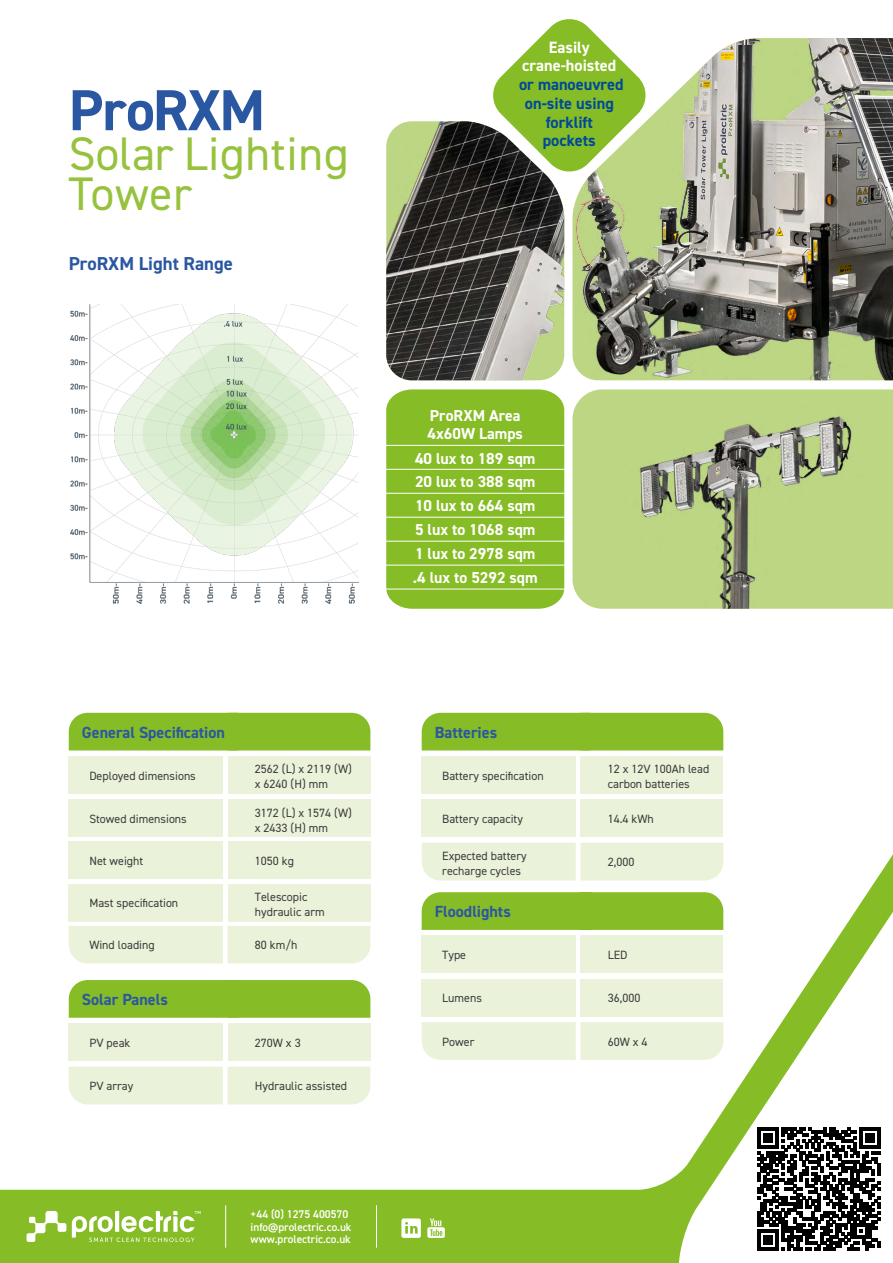
<style>
.page{position:relative;width:893px;height:1263px;background:#86bc25}
.page>*{position:absolute;margin:0;border:0;box-sizing:border-box;transform-origin:0 0}
.t1{font:700 58.05px "DIN2014";letter-spacing:-.025em;color:#2a57a1}
.t2{font:47.25px/39.9px "DIN2014";letter-spacing:.015em;color:#96c23d}
.t3{font:700 18.75px "DIN2014";color:#2a57a1}
.t4{font:700 16.35px/18.8px "DIN2014";color:#004a97;text-align:center}
.t5{font:700 16.35px/18.8px "DIN2014";color:#fff;text-align:center}
.t6{font:700 16.2px "DIN2014";color:#2a57a1}
.t7{font:700 15.9px/24px "DIN2014";color:#fff}
.t8{font:12px/15px "DIN2014";color:#3c3c3b}
.t9{font:600 11.25px/12.5px "DIN2014";color:#fff}
</style>
<div class="page">
<svg style="left:679px;top:1190px;width:214px;height:73px;background:#f2f7e8"></svg>
<div style="left:0;top:0;width:893px;height:1190px;background:#fff"></div>
<hr style="left:225px;top:1205px;width:1px;height:43px;background:#fff">
<svg style="left:27px;top:1211px;width:39px;height:31px"></svg>
<svg style="left:72px;top:1211px;width:129px;height:31px"></svg>
<hr style="left:376px;top:1205px;width:1px;height:43px;background:#fff">
<svg style="left:427px;top:1218px;width:18px;height:20px"></svg>
<svg style="left:401px;top:1218px;width:20px;height:20px"></svg>
<img style="left:386px;top:121px;width:178px;height:259px">
<img style="left:572px;top:38px;width:321px;height:342px">
<img style="left:572px;top:389px;width:321px;height:220px">
<div style="left:580px;top:756px;width:143px;height:38px;background:#eaf2da"></div>
<div style="left:580px;top:799px;width:143px;height:38px;background:#eaf2da"></div>
<svg style="left:422px;top:713px;width:301px;height:37px"></svg>
<div style="left:422px;top:843px;width:301px;height:37px;background:#eaf2da"></div>
<div style="left:422px;top:756px;width:154px;height:38px;background:#eaf2da"></div>
<div style="left:422px;top:799px;width:154px;height:38px;background:#eaf2da"></div>
<div style="left:228px;top:1023px;width:142px;height:38px;background:#eaf2da"></div>
<svg style="left:69px;top:980px;width:301px;height:38px"></svg>
<div style="left:69px;top:1067px;width:301px;height:37px;background:#eaf2da"></div>
<div style="left:69px;top:1023px;width:154px;height:38px;background:#eaf2da"></div>
<svg style="left:491px;top:17px;width:157px;height:157px"></svg>
<img style="left:71px;top:305px;width:287px;height:298px">
<svg style="left:386px;top:389px;width:178px;height:220px"></svg>
<hr style="left:386px;top:445px;width:178px;height:1px;background:#fff">
<hr style="left:386px;top:469px;width:178px;height:1px;background:#fff">
<hr style="left:386px;top:493px;width:178px;height:1px;background:#fff">
<hr style="left:386px;top:517px;width:178px;height:1px;background:#fff">
<hr style="left:386px;top:541px;width:178px;height:1px;background:#fff">
<hr style="left:386px;top:565px;width:178px;height:1px;background:#fff">
<hr style="left:386px;top:589px;width:178px;height:1px;background:#fff">
<svg style="left:758px;top:1128px;width:123px;height:123px;background:#6a6a6a"></svg>
<div style="left:580px;top:935px;width:143px;height:38px;background:#eaf2da"></div>
<svg style="left:422px;top:892px;width:301px;height:38px"></svg>
<div style="left:422px;top:935px;width:154px;height:38px;background:#eaf2da"></div>
<div style="left:422px;top:1022px;width:301px;height:38px;background:#eaf2da"></div>
<div style="left:580px;top:979px;width:143px;height:37px;background:#eaf2da"></div>
<div style="left:422px;top:979px;width:154px;height:37px;background:#eaf2da"></div>
<div style="left:228px;top:756px;width:142px;height:38px;background:#eaf2da"></div>
<div style="left:228px;top:799px;width:142px;height:38px;background:#eaf2da"></div>
<div style="left:228px;top:841px;width:142px;height:38px;background:#eaf2da"></div>
<svg style="left:69px;top:713px;width:301px;height:37px"></svg>
<div style="left:69px;top:926px;width:301px;height:37px;background:#eaf2da"></div>
<div style="left:69px;top:756px;width:154px;height:38px;background:#eaf2da"></div>
<div style="left:69px;top:799px;width:154px;height:38px;background:#eaf2da"></div>
<div style="left:69px;top:841px;width:154px;height:38px;background:#eaf2da"></div>
<div style="left:228px;top:884px;width:142px;height:37px;background:#eaf2da"></div>
<div style="left:69px;top:884px;width:154px;height:37px;background:#eaf2da"></div>
<h1 class="t1" style="left:69px;top:72px;width:198px">ProRXM</h1>
<h2 class="t2" style="left:69px;top:133px;width:281px">Solar Lighting<br>Tower</h2>
<h3 class="t3" style="left:69px;top:251px;width:166px">ProRXM Light Range</h3>
<h3 class="t6" style="left:82px;top:721px;width:145px">General Specification</h3>
<p class="t8" style="left:89px;top:768px;width:108px">Deployed dimensions</p>
<p class="t8" style="left:89px;top:811px;width:99px">Stowed dimensions</p>
<p class="t8" style="left:89px;top:853px;width:55px">Net weight</p>
<p class="t8" style="left:255px;top:761px;width:99px">2562 (L) x 2119 (W) x 6240 (H) mm</p>
<p class="t8" style="left:255px;top:805px;width:99px">3172 (L) x 1574 (W) x 2433 (H) mm</p>
<p class="t8" style="left:255px;top:853px;width:41px">1050 kg</p>
<p class="t8" style="left:89px;top:895px;width:90px">Mast specification</p>
<p class="t8" style="left:255px;top:889px;width:71px">Telescopic hydraulic arm</p>
<p class="t8" style="left:89px;top:937px;width:67px">Wind loading</p>
<h3 class="t6" style="left:82px;top:989px;width:87px">Solar Panels</h3>
<p class="t8" style="left:89px;top:1035px;width:43px">PV peak</p>
<p class="t8" style="left:89px;top:1078px;width:46px">PV array</p>
<p class="t8" style="left:255px;top:937px;width:44px">80 km/h</p>
<p class="t8" style="left:255px;top:1035px;width:47px">270W x 3</p>
<p class="t8" style="left:255px;top:1078px;width:94px">Hydraulic assisted</p>
<p class="t9" style="left:251px;top:1208px;width:102px">+44 (0) 1275 400570 info@prolectric.co.uk</p>
<p class="t9" style="left:251px;top:1233px;width:102px">www.prolectric.co.uk</p>
<h3 class="t5" style="left:522px;top:38px;width:96px">Easily crane-hoisted</h3>
<h3 class="t4" style="left:519px;top:75px;width:106px">or manoeuvred on-site using forklift<br>pockets</h3>
<h3 class="t7" style="left:428px;top:406px;width:97px;line-height:18.1px">ProRXM Area<br>4x60W Lamps</h3>
<h3 class="t7" style="left:413px;top:446px;width:126px">40 lux to 189 sqm<br>20 lux to 388 sqm<br>10 lux to 664 sqm<br>5 lux to 1068 sqm<br>1 lux to 2978 sqm .4 lux to 5292 sqm</h3>
<h3 class="t6" style="left:435px;top:721px;width:64px">Batteries</h3>
<p class="t8" style="left:442px;top:768px;width:103px">Battery specification</p>
<p class="t8" style="left:442px;top:811px;width:82px">Battery capacity</p>
<p class="t8" style="left:442px;top:848px;width:86px">Expected battery recharge cycles</p>
<p class="t8" style="left:608px;top:761px;width:103px">12 x 12V 100Ah lead carbon batteries</p>
<p class="t8" style="left:608px;top:811px;width:48px">14.4 kWh</p>
<p class="t8" style="left:608px;top:854px;width:28px">2,000</p>
<h3 class="t6" style="left:435px;top:901px;width:77px">Floodlights</h3>
<p class="t8" style="left:442px;top:947px;width:25px">Type</p>
<p class="t8" style="left:608px;top:947px;width:21px">LED</p>
<p class="t8" style="left:442px;top:990px;width:41px">Lumens</p>
<p class="t8" style="left:608px;top:990px;width:34px">36,000</p>
<p class="t8" style="left:442px;top:1034px;width:34px">Power</p>
<p class="t8" style="left:608px;top:1034px;width:41px">60W x 4</p>
</div>
